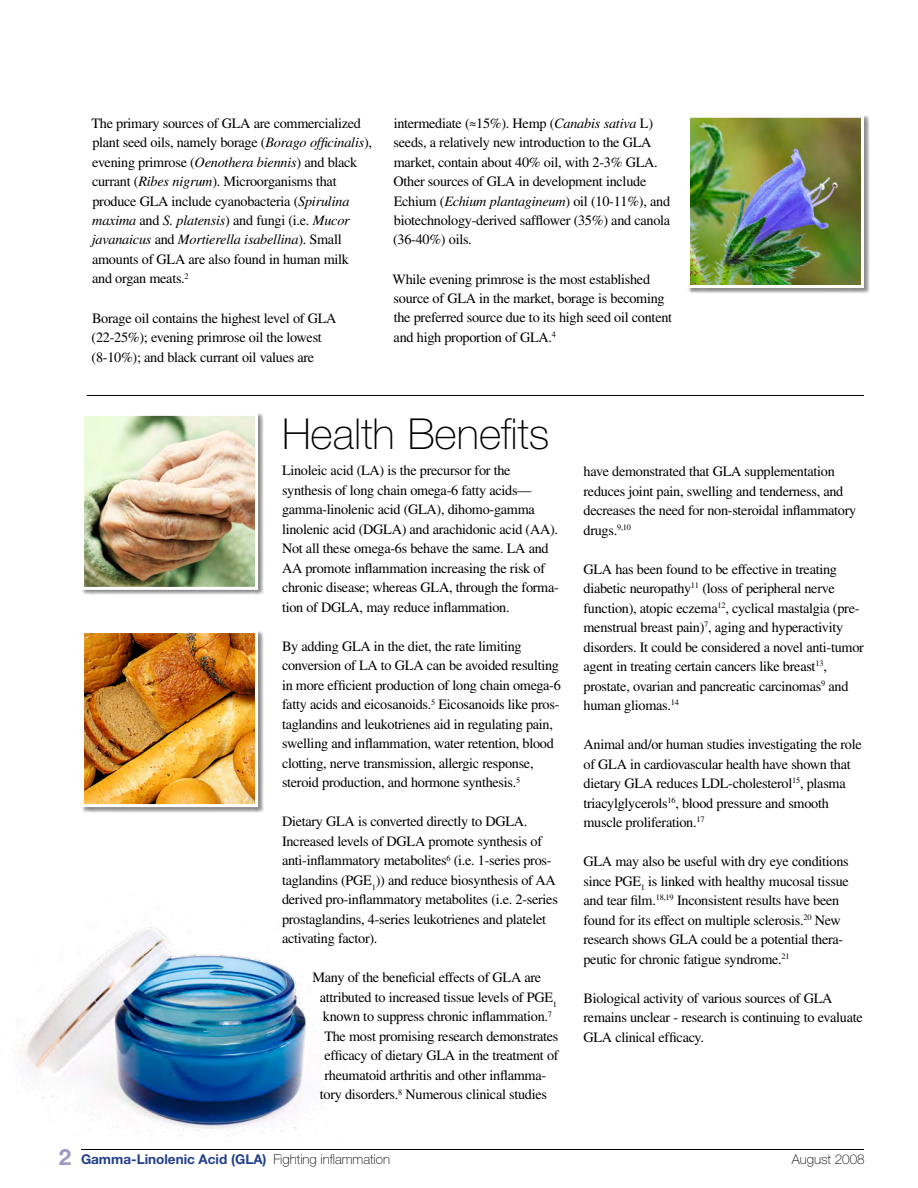
<style>
.page{position:relative;width:918px;height:1188px;background:#fff}
.page>*{position:absolute;margin:0;border:0;box-sizing:border-box;transform-origin:0 0}
.t1{font:100 42.75px "Helvetica Neue LT Std";color:#000}
.t2{font:14.25px/19.5px "Times LT Std";letter-spacing:-.02em;color:#000}
.t3{font:700 13.5px "Helvetica Neue LT Std";color:#23408d}
.t4{font:100 13.5px "Helvetica Neue LT Std";color:#000}
.s1{font-style:italic}
.s2{font-size:22.5px;color:#9b9bc6}
.s3{font-weight:100;color:#000}
</style>
<div class="page">
<hr style="left:81px;top:1149px;width:783px;height:1px;background:#000">
<img style="left:16px;top:926px;width:299px;height:206px">
<hr style="left:87px;top:395px;width:777px;height:1px;background:#000">
<div style="left:687px;top:115px;width:183px;height:179px;background:#000;opacity:.45"></div>
<img style="left:691px;top:119px;width:169px;height:165px">
<div style="left:687px;top:115px;width:177px;height:173px;border:3px solid #fff"></div>
<div style="left:81px;top:413px;width:183px;height:183px;background:#000;opacity:.45"></div>
<img style="left:85px;top:417px;width:169px;height:169px">
<div style="left:81px;top:413px;width:177px;height:177px;border:3px solid #fff"></div>
<div style="left:81px;top:630px;width:183px;height:183px;background:#000;opacity:.45"></div>
<img style="left:85px;top:634px;width:169px;height:169px">
<div style="left:81px;top:630px;width:177px;height:177px;border:3px solid #fff"></div>
<p class="t2" style="left:92px;top:113px;width:282px">The primary sources of GLA are commercialized plant seed oils, namely borage (<span class="s1">Borago officinalis</span>), evening primrose (<span class="s1">Oenothera biennis</span>) and black currant (<span class="s1">Ribes nigrum</span>). Microorganisms that produce GLA include cyanobacteria (<span class="s1">Spirulina maxima</span> and <span class="s1">S. platensis</span>) and fungi (i.e. <span class="s1">Mucor javanaicus</span> and <span class="s1">Mortierella isabellina</span>). Small amounts of GLA are also found in human milk<br>and organ meats.<sup>2</sup></p>
<p class="t2" style="left:92px;top:308px;width:246px">Borage oil contains the highest level of GLA (22-25%); evening primrose oil the lowest (8-10%); and black currant oil values are</p>
<p class="t2" style="left:393px;top:113px;width:279px">intermediate (≈15%). Hemp (<span class="s1">Canabis sativa</span> L) seeds, a relatively new introduction to the GLA market, contain about 40% oil, with 2-3% GLA.<br>Other sources of GLA in development include Echium (<span class="s1">Echium plantagineum</span>) oil (10-11%), and biotechnology-derived safflower (35%) and canola (36-40%) oils.</p>
<p class="t2" style="left:393px;top:269px;width:281px">While evening primrose is the most established source of GLA in the market, borage is becoming the preferred source due to its high seed oil content and high proportion of GLA.<sup>4</sup></p>
<h1 class="t1" style="left:282px;top:409px;width:269px">Health Benefits</h1>
<p class="t2" style="left:282px;top:461px;width:278px">Linoleic acid (LA) is the precursor for the synthesis of long chain omega-6 fatty acids— gamma-linolenic acid (GLA), dihomo-gamma linolenic acid (DGLA) and arachidonic acid (AA).<br>Not all these omega-6s behave the same. LA and AA promote inflammation increasing the risk of chronic disease; whereas GLA, through the forma&shy;tion of DGLA, may reduce inflammation.</p>
<p class="t2" style="left:282px;top:636px;width:280px">By adding GLA in the diet, the rate limiting conversion of LA to GLA can be avoided resulting in more efficient production of long chain omega-6 fatty acids and eicosanoids.<sup>5</sup> Eicosanoids like pros&shy;taglandins and leukotrienes aid in regulating pain, swelling and inflammation, water retention, blood clotting, nerve transmission, allergic response, steroid production, and hormone synthesis.<sup>5</sup></p>
<p class="t2" style="left:282px;top:812px;width:277px">Dietary GLA is converted directly to DGLA.<br>Increased levels of DGLA promote synthesis of anti-inflammatory metabolites<sup>6</sup> (i.e. 1-series pros&shy;taglandins (PGE<sub>1</sub>)) and reduce biosynthesis of AA derived pro-inflammatory metabolites (i.e. 2-series prostaglandins, 4-series leukotrienes and platelet activating factor).</p>
<p class="t2" style="left:312px;top:968px;width:230px">Many of the beneficial effects of GLA are</p>
<p class="t2" style="left:320px;top:987px;width:239px">attributed to increased tissue levels of PGE<sub>1</sub></p>
<p class="t2" style="left:323px;top:1007px;width:231px">known to suppress chronic inflammation.<sup>7</sup></p>
<p class="t2" style="left:324px;top:1026px;width:236px">The most promising research demonstrates</p>
<p class="t2" style="left:324px;top:1046px;width:236px">efficacy of dietary GLA in the treatment of</p>
<p class="t2" style="left:324px;top:1065px;width:223px">rheumatoid arthritis and other inflamma-</p>
<p class="t2" style="left:320px;top:1085px;width:229px">tory disorders.<sup>8</sup> Numerous clinical studies</p>
<p class="t2" style="left:584px;top:462px;width:274px">have demonstrated that GLA supplementation reduces joint pain, swelling and tenderness, and decreases the need for non-steroidal inflammatory drugs.<sup>9,10</sup></p>
<p class="t2" style="left:583px;top:559px;width:282px">GLA has been found to be effective in treating diabetic neuropathy<sup>11</sup> (loss of peripheral nerve function), atopic eczema<sup>12</sup>, cyclical mastalgia (pre&shy;menstrual breast pain)<sup>7</sup>, aging and hyperactivity disorders. It could be considered a novel anti-tumor agent in treating certain cancers like breast<sup>13</sup>, prostate, ovarian and pancreatic carcinomas<sup>9</sup> and human gliomas.<sup>14</sup></p>
<p class="t2" style="left:583px;top:735px;width:280px">Animal and/or human studies investigating the role of GLA in cardiovascular health have shown that dietary GLA reduces LDL-cholesterol<sup>15</sup>, plasma triacylglycerols<sup>16</sup>, blood pressure and smooth muscle proliferation.<sup>17</sup></p>
<p class="t2" style="left:583px;top:852px;width:267px">GLA may also be useful with dry eye conditions since PGE<sub>1</sub> is linked with healthy mucosal tissue and tear film.<sup>18,19</sup> Inconsistent results have been found for its effect on multiple sclerosis.<sup>20</sup> New research shows GLA could be a potential thera&shy;peutic for chronic fatigue syndrome.<sup>21</sup></p>
<p class="t2" style="left:584px;top:988px;width:281px">Biological activity of various sources of GLA remains unclear - research is continuing to evaluate<br>GLA clinical efficacy.</p>
<p class="t3" style="left:59px;top:1151px;width:333px"><span class="s2">2</span> Gamma-Linolenic Acid (GLA) <span class="s3">Fighting inflammation</span></p>
<p class="t4" style="left:792px;top:1152px;width:75px">August 2008</p>
</div>
